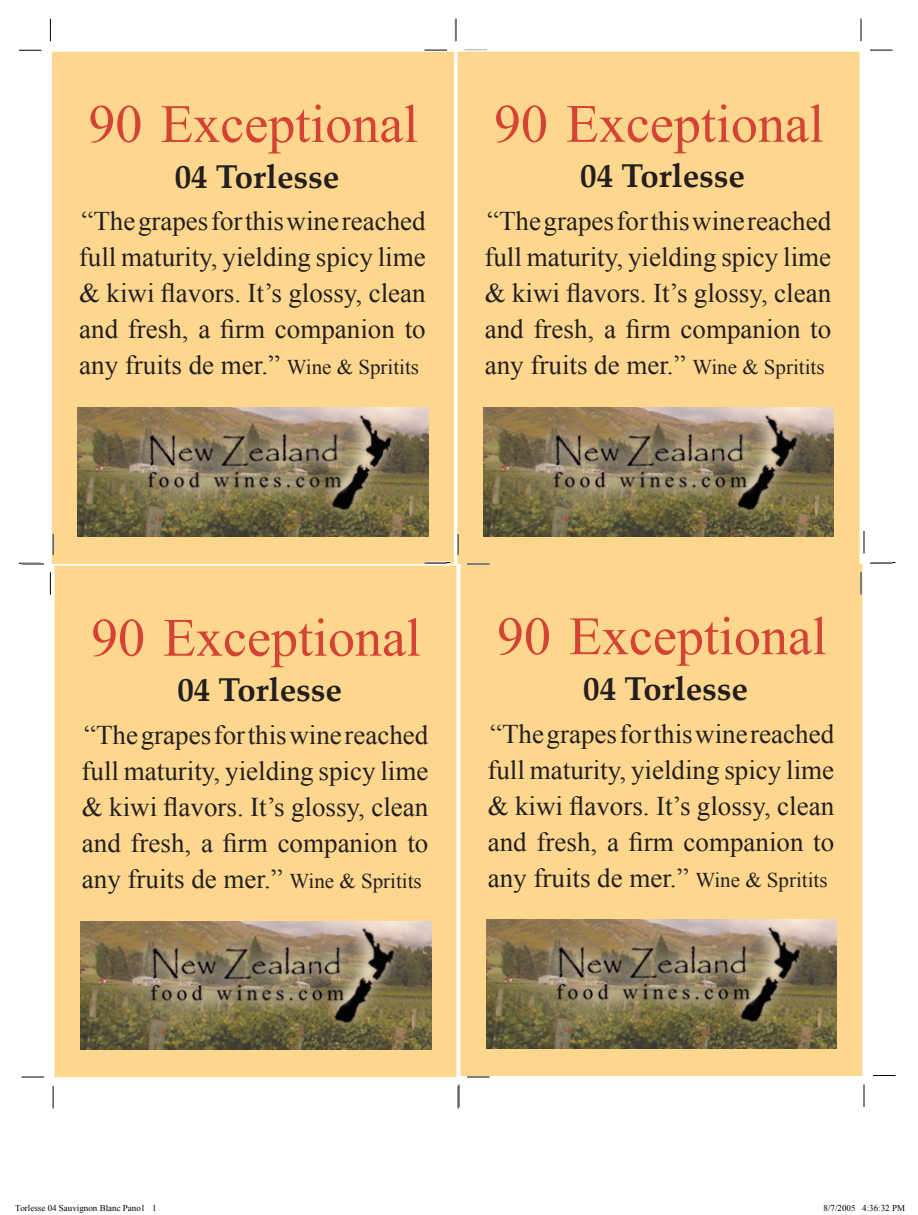
<style>
.page{position:relative;width:918px;height:1215px;background:#fff}
.page>*{position:absolute;margin:0;border:0;box-sizing:border-box;transform-origin:0 0}
.t1{font:54px "Times New Roman";color:#d54334}
.t2{font:700 33px "Palatino Linotype";color:#231f20}
.t3{font:27px/36px "Times New Roman";color:#231f20;text-align:justify}
.t4{font:9px "Times New Roman";color:#000}
.s1{font-size:21px}
</style>
<div class="page">
<div style="left:51px;top:51px;width:403px;height:512px;background:#fed78f"></div>
<div style="left:79px;top:79px;width:349px;height:76px;background:#fed78f"></div>
<div style="left:77px;top:200px;width:351px;height:204px;background:#fed78f"></div>
<img style="left:77px;top:407px;width:351px;height:129px">
<svg style="left:19px;top:50px;width:22px;height:1px"></svg>
<svg style="left:50px;top:19px;width:1px;height:22px"></svg>
<svg style="left:50px;top:572px;width:1px;height:23px"></svg>
<div style="left:459px;top:563px;width:404px;height:513px;background:#fed78f"></div>
<div style="left:488px;top:591px;width:349px;height:77px;background:#fed78f"></div>
<div style="left:486px;top:712px;width:351px;height:204px;background:#fed78f"></div>
<img style="left:486px;top:920px;width:351px;height:128px">
<svg style="left:873px;top:1075px;width:23px;height:1px"></svg>
<svg style="left:864px;top:531px;width:1px;height:23px"></svg>
<svg style="left:864px;top:1084px;width:1px;height:23px"></svg>
<div style="left:457px;top:50px;width:403px;height:513px;background:#fed78f"></div>
<div style="left:485px;top:79px;width:349px;height:76px;background:#fed78f"></div>
<div style="left:483px;top:200px;width:351px;height:204px;background:#fed78f"></div>
<img style="left:483px;top:407px;width:351px;height:129px">
<hr style="left:860px;top:572px;width:2px;height:23px;background:#fff">
<svg style="left:424px;top:50px;width:23px;height:1px"></svg>
<svg style="left:870px;top:50px;width:22px;height:1px"></svg>
<svg style="left:424px;top:562px;width:26px;height:2px"></svg>
<svg style="left:870px;top:562px;width:26px;height:2px"></svg>
<svg style="left:455px;top:19px;width:2px;height:22px"></svg>
<svg style="left:861px;top:19px;width:1px;height:22px"></svg>
<svg style="left:861px;top:572px;width:1px;height:23px"></svg>
<div style="left:54px;top:565px;width:403px;height:512px;background:#fed78f"></div>
<div style="left:82px;top:592px;width:349px;height:77px;background:#fed78f"></div>
<div style="left:80px;top:714px;width:351px;height:204px;background:#fed78f"></div>
<img style="left:80px;top:921px;width:351px;height:129px">
<hr style="left:52px;top:534px;width:2px;height:21px;background:#fff">
<hr style="left:457px;top:534px;width:2px;height:21px;background:#fff">
<svg style="left:19px;top:563px;width:25px;height:2px"></svg>
<svg style="left:464px;top:563px;width:26px;height:2px"></svg>
<svg style="left:22px;top:1077px;width:22px;height:1px"></svg>
<svg style="left:467px;top:1077px;width:23px;height:1px"></svg>
<svg style="left:53px;top:534px;width:1px;height:21px"></svg>
<svg style="left:53px;top:1086px;width:1px;height:22px"></svg>
<svg style="left:458px;top:531px;width:2px;height:24px"></svg>
<svg style="left:458px;top:1084px;width:2px;height:24px"></svg>
<p class="t1" style="left:88px;top:88px;width:331px">90 Exceptional</p>
<p class="t2" style="left:175px;top:153px;width:166px">04 Torlesse</p>
<p class="t3" style="left:79px;top:203px;width:348px">“The grapes for this wine reached full maturity, yielding spicy lime &amp; kiwi flavors. It’s glossy, clean and fresh, a firm companion to any fruits de mer.” <span class="s1">Wine &amp; Spritits</span></p>
<p class="t1" style="left:494px;top:87px;width:331px">90 Exceptional</p>
<p class="t2" style="left:580px;top:153px;width:166px">04 Torlesse</p>
<p class="t3" style="left:484px;top:203px;width:348px">“The grapes for this wine reached full maturity, yielding spicy lime &amp; kiwi flavors. It’s glossy, clean and fresh, a firm companion to any fruits de mer.” <span class="s1">Wine &amp; Spritits</span></p>
<p class="t1" style="left:91px;top:601px;width:331px">90 Exceptional</p>
<p class="t2" style="left:177px;top:667px;width:166px">04 Torlesse</p>
<p class="t3" style="left:82px;top:717px;width:348px">“The grapes for this wine reached full maturity, yielding spicy lime &amp; kiwi flavors. It’s glossy, clean and fresh, a firm companion to any fruits de mer.” <span class="s1">Wine &amp; Spritits</span></p>
<p class="t1" style="left:497px;top:600px;width:331px">90 Exceptional</p>
<p class="t2" style="left:583px;top:665px;width:166px">04 Torlesse</p>
<p class="t3" style="left:488px;top:715px;width:348px">“The grapes for this wine reached full maturity, yielding spicy lime &amp; kiwi flavors. It’s glossy, clean and fresh, a firm companion to any fruits de mer.” <span class="s1">Wine &amp; Spritits</span></p>
<p class="t4" style="left:15px;top:1201px;width:143px">Torlesse 04 Sauvignon Blanc Pano1 1</p>
<p class="t4" style="left:824px;top:1201px;width:83px">8/7/2005 4:36:32 PM</p>
</div>
